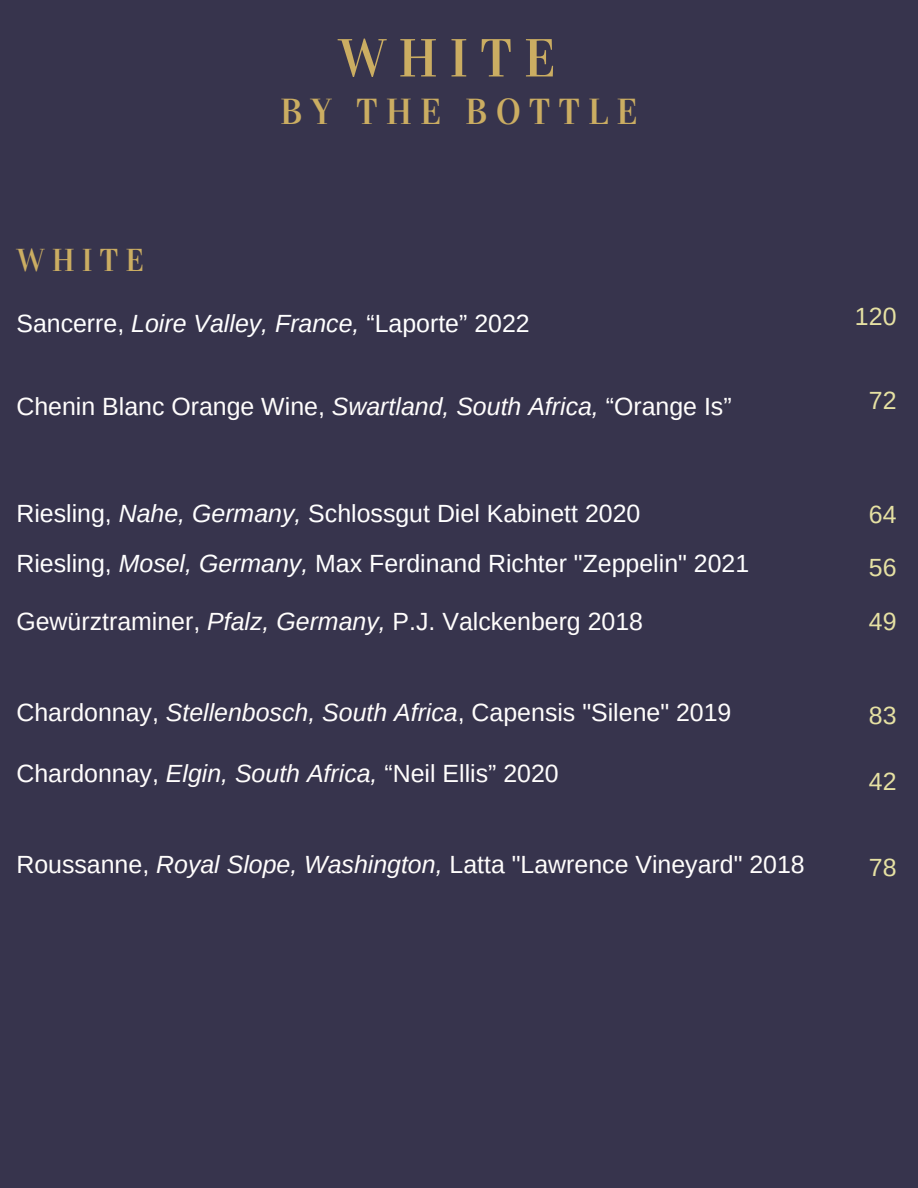
<style>
.page{position:relative;width:918px;height:1188px;background:#37344d}
.page>*{position:absolute;margin:0;border:0;box-sizing:border-box;transform-origin:0 0}
.t1{font:53.7px "Vidaloka";letter-spacing:.22em;color:#cbad62}
.t2{font:36px "Vidaloka";letter-spacing:.22em;color:#cbad62}
.t3{font:31.5px "Vidaloka";letter-spacing:.22em;color:#cbad62}
.t4{font:24.9px "Arimo";color:#fffdfc}
.t5{font:24.9px "Arimo";color:#fff}
.t6{font:24.9px "Arimo";color:#e6e1a3}
.s1{font-style:italic}
</style>
<div class="page">
<h2 class="t1" style="left:338px;top:26px;width:219px">WHITE</h2>
<h1 class="t3" style="left:16px;top:242px;width:129px">WHITE</h1>
<p class="t2" style="left:280px;top:90px;width:359px">BY THE BOTTLE</p>
<h3 class="t5" style="left:16px;top:309px;width:515px">Sancerre, <span class="s1">Loire Valley, France,</span> “Laporte” 2022</h3>
<p class="t4" style="left:16px;top:393px;width:717px">Chenin Blanc Orange Wine, <span class="s1">Swartland, South Africa,</span> “Orange Is”</p>
<p class="t5" style="left:16px;top:500px;width:625px">Riesling, <span class="s1">Nahe, Germany,</span> Schlossgut Diel Kabinett 2020</p>
<p class="t5" style="left:16px;top:549px;width:734px">Riesling, <span class="s1">Mosel, Germany,</span> Max Ferdinand Richter "Zeppelin" 2021</p>
<p class="t4" style="left:16px;top:608px;width:628px">Gewürztraminer, <span class="s1">Pfalz, Germany,</span> P.J. Valckenberg 2018</p>
<p class="t4" style="left:16px;top:699px;width:717px">Chardonnay, <span class="s1">Stellenbosch, South Africa</span>, Capensis "Silene" 2019</p>
<p class="t4" style="left:16px;top:759px;width:544px">Chardonnay, <span class="s1">Elgin, South Africa,</span> “Neil Ellis” 2020</p>
<p class="t4" style="left:16px;top:851px;width:790px">Roussanne, <span class="s1">Royal Slope, Washington,</span> Latta "Lawrence Vineyard" 2018</p>
<p class="t6" style="left:855px;top:303px;width:43px">120</p>
<p class="t6" style="left:869px;top:386px;width:29px">72</p>
<p class="t6" style="left:869px;top:501px;width:29px">64</p>
<p class="t6" style="left:869px;top:553px;width:29px">56</p>
<p class="t6" style="left:869px;top:607px;width:29px">49</p>
<p class="t6" style="left:869px;top:702px;width:29px">83</p>
<p class="t6" style="left:869px;top:767px;width:29px">42</p>
<p class="t6" style="left:869px;top:854px;width:29px">78</p>
</div>
